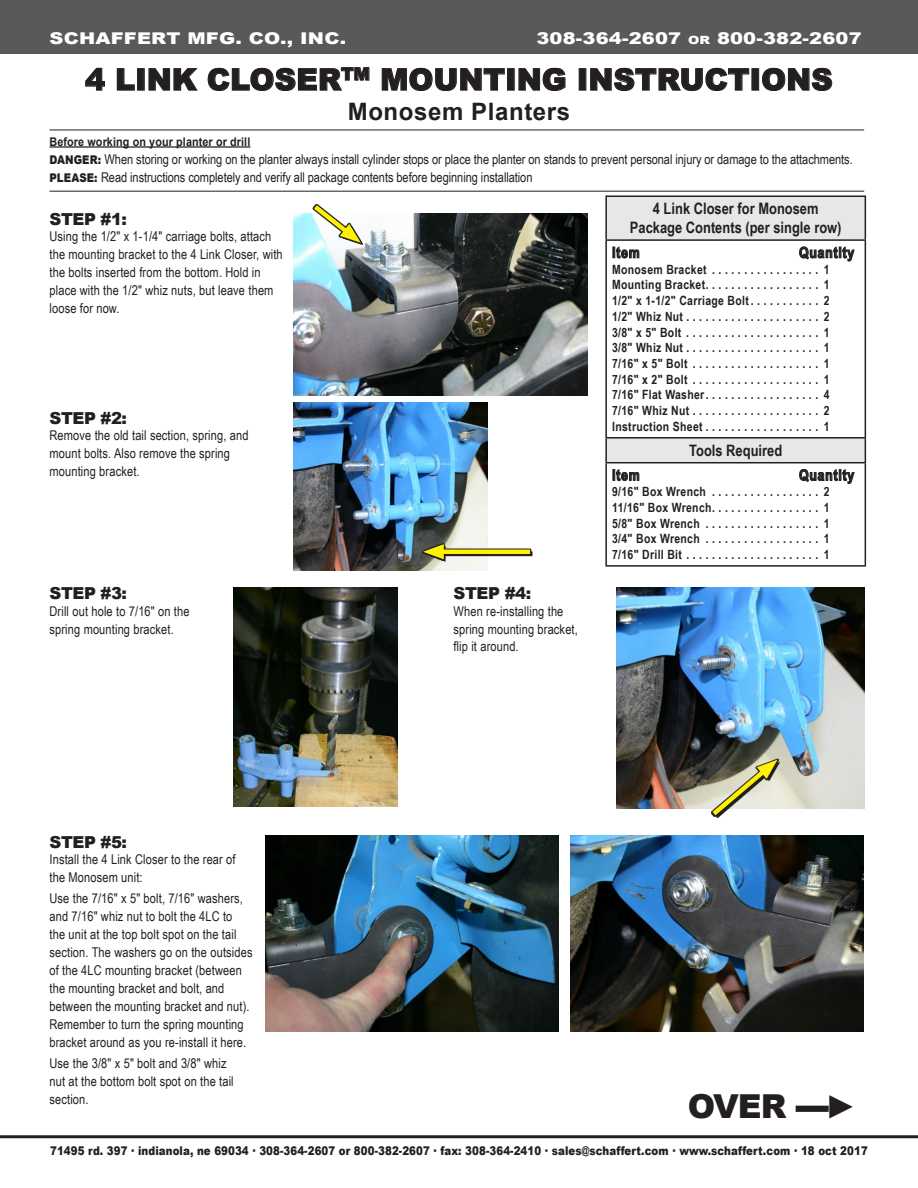
<style>
.page{position:relative;width:918px;height:1188px;background:#fff}
.page>*{position:absolute;margin:0;border:0;box-sizing:border-box;transform-origin:0 0}
.t1{font:900 33px "Arial";color:#231f20}
.t2{font:900 30px "Arial";color:#231f20}
.t3{font:700 24px "Arial";letter-spacing:.025em;color:#231f20}
.t4{font:900 16.5px "Arial";letter-spacing:-.025em;color:#231f20}
.t5{font:900 16.2px "Arial";letter-spacing:.01em;color:#fff;scale:1.2 1}
.t6{font:700 15.75px/18.9px "Arial Narrow";color:#231f20;text-align:center}
.t7{font:700 15px "Arial Narrow";letter-spacing:.05em;color:#231f20}
.t8{font:13.5px/18px "Arial Narrow";letter-spacing:.01em;color:#231f20}
.t9{font:700 12.75px/15.8px "Arial Narrow";letter-spacing:.025em;color:#231f20;text-align:justify}
.t10{font:900 12px "Arial";letter-spacing:.01em;color:#231f20;scale:.85 1}
.t11{font:700 12px "Arial";letter-spacing:.01em;color:#231f20;scale:.9 1}
.s1{font-size:11.4px}
.s2{font-family:"Arial";font-weight:900;font-size:12px}
</style>
<div class="page">
<svg style="left:85px;top:68px;width:20px;height:23px"></svg>
<svg style="left:117px;top:68px;width:18px;height:23px"></svg>
<div style="left:137px;top:68px;width:7px;height:22px;border:1px solid #231f20"></div>
<svg style="left:149px;top:68px;width:49px;height:23px"></svg>
<svg style="left:208px;top:67px;width:161px;height:24px"></svg>
<svg style="left:382px;top:68px;width:123px;height:23px"></svg>
<div style="left:507px;top:68px;width:7px;height:22px;border:1px solid #231f20"></div>
<svg style="left:519px;top:68px;width:46px;height:23px"></svg>
<svg style="left:590px;top:68px;width:159px;height:23px"></svg>
<div style="left:752px;top:68px;width:7px;height:22px;border:1px solid #231f20"></div>
<svg style="left:762px;top:68px;width:70px;height:23px"></svg>
<div style="left:0;top:0;width:918px;height:54px;background:#58595b"></div>
<hr style="left:50px;top:130px;width:814px;height:1px;background:#231f20">
<hr style="left:50px;top:191px;width:814px;height:1px;background:#231f20">
<hr style="left:0;top:1135px;width:918px;height:3px;background:#231f20">
<hr style="left:50px;top:146px;width:200px;height:2px;background:#231f20">
<div style="left:607px;top:197px;width:258px;height:42px;background:#e6e7e8"></div>
<svg style="left:607px;top:241px;width:258px;height:324px"></svg>
<hr style="left:605px;top:195px;width:261px;height:2px;background:#231f20">
<hr style="left:605px;top:197px;width:2px;height:42px;background:#231f20">
<hr style="left:865px;top:197px;width:1px;height:42px;background:#231f20">
<hr style="left:605px;top:239px;width:261px;height:2px;background:#231f20">
<hr style="left:605px;top:241px;width:2px;height:196px;background:#231f20">
<hr style="left:865px;top:241px;width:1px;height:196px;background:#231f20">
<hr style="left:605px;top:437px;width:261px;height:2px;background:#231f20">
<hr style="left:605px;top:439px;width:2px;height:23px;background:#231f20">
<svg style="left:865px;top:439px;width:1px;height:23px"></svg>
<hr style="left:605px;top:462px;width:261px;height:1px;background:#231f20">
<hr style="left:605px;top:463px;width:2px;height:102px;background:#231f20">
<hr style="left:865px;top:463px;width:1px;height:102px;background:#231f20">
<hr style="left:605px;top:565px;width:261px;height:2px;background:#231f20">
<svg style="left:613px;top:247px;width:26px;height:11px"></svg>
<svg style="left:799px;top:247px;width:55px;height:14px"></svg>
<svg style="left:613px;top:469px;width:26px;height:12px"></svg>
<svg style="left:799px;top:469px;width:55px;height:15px"></svg>
<img style="left:293px;top:402px;width:195px;height:168px">
<img style="left:616px;top:587px;width:249px;height:221px">
<img style="left:293px;top:213px;width:294px;height:183px">
<img style="left:233px;top:587px;width:165px;height:220px">
<img style="left:570px;top:836px;width:294px;height:196px">
<img style="left:265px;top:836px;width:294px;height:196px">
<svg style="left:316px;top:213px;width:47px;height:32px"></svg>
<svg style="left:312px;top:213px;width:50px;height:31px"></svg>
<svg style="left:309px;top:204px;width:52px;height:39px"></svg>
<svg style="left:425px;top:561px;width:63px;height:1px"></svg>
<svg style="left:421px;top:543px;width:111px;height:18px"></svg>
<hr style="left:436px;top:550px;width:94px;height:4px;background:#fff200">
<svg style="left:423px;top:544px;width:21px;height:15px"></svg>
<svg style="left:711px;top:758px;width:68px;height:51px"></svg>
<svg style="left:708px;top:760px;width:70px;height:58px;background:#bbb894"></svg>
<p class="t5" style="left:50px;top:26px;width:249px">SCHAFFERT MFG. CO., INC.</p>
<p class="t5" style="left:536px;top:26px;width:273px">308-364-2607 <span class="s1">or</span> 800-382-2607</p>
<h2 class="t2" style="left:85px;top:58px;width:749px">4 LINK CLOSER<sup>TM</sup> MOUNTING INSTRUCTIONS</h2>
<h3 class="t3" style="left:348px;top:96px;width:224px">Monosem Planters</h3>
<p class="t11" style="left:50px;top:134px;width:225px">Before working on your planter or drill</p>
<p class="t8" style="left:50px;top:149px;width:805px"><span class="s2">DANGER:</span> When storing or working on the planter always install cylinder stops or place the planter on stands to prevent personal injury or damage to the attachments.<br><span class="s2">PLEASE:</span> Read instructions completely and verify all package contents before beginning installation</p>
<p class="t4" style="left:50px;top:207px;width:79px">STEP #1:</p>
<p class="t6" style="left:630px;top:199px;width:213px">4 Link Closer for Monosem<br>Package Contents (per single row)</p>
<p class="t7" style="left:612px;top:241px;width:29px">Item</p>
<p class="t7" style="left:799px;top:241px;width:57px">Quantity</p>
<p class="t9" style="left:612px;top:261px;width:219px">Monosem Bracket . . . . . . . . . . . . . . . . . 1<br>Mounting Bracket . . . . . . . . . . . . . . . . . . 1<br>1/2" x 1-1/2" Carriage Bolt . . . . . . . . . . . 2<br>1/2" Whiz Nut . . . . . . . . . . . . . . . . . . . . . 2<br>3/8" x 5" Bolt . . . . . . . . . . . . . . . . . . . . . 1<br>3/8" Whiz Nut . . . . . . . . . . . . . . . . . . . . . 1<br>7/16" x 5" Bolt . . . . . . . . . . . . . . . . . . . . 1<br>7/16" x 2" Bolt . . . . . . . . . . . . . . . . . . . . 1<br>7/16" Flat Washer . . . . . . . . . . . . . . . . . . 4<br>7/16" Whiz Nut . . . . . . . . . . . . . . . . . . . . 2<br>Instruction Sheet . . . . . . . . . . . . . . . . . . 1</p>
<p class="t6" style="left:689px;top:440px;width:95px">Tools Required</p>
<p class="t7" style="left:612px;top:464px;width:29px">Item</p>
<p class="t7" style="left:799px;top:464px;width:57px">Quantity</p>
<p class="t9" style="left:612px;top:483px;width:219px">9/16" Box Wrench . . . . . . . . . . . . . . . . . 2<br>11/16" Box Wrench . . . . . . . . . . . . . . . . . 1<br>5/8" Box Wrench . . . . . . . . . . . . . . . . . . 1<br>3/4" Box Wrench . . . . . . . . . . . . . . . . . . 1<br>7/16" Drill Bit . . . . . . . . . . . . . . . . . . . . . 1</p>
<p class="t8" style="left:50px;top:227px;width:235px">Using the 1/2" x 1-1/4" carriage bolts, attach the mounting bracket to the 4 Link Closer, with the bolts inserted from the bottom. Hold in place with the 1/2" whiz nuts, but leave them loose for now.</p>
<p class="t4" style="left:50px;top:406px;width:79px">STEP #2:</p>
<p class="t8" style="left:50px;top:426px;width:201px">Remove the old tail section, spring, and mount bolts. Also remove the spring mounting bracket.</p>
<p class="t4" style="left:50px;top:581px;width:79px">STEP #3:</p>
<p class="t8" style="left:50px;top:601px;width:142px">Drill out hole to 7/16" on the spring mounting bracket.</p>
<p class="t4" style="left:50px;top:830px;width:79px">STEP #5:</p>
<p class="t8" style="left:50px;top:850px;width:188px">Install the 4 Link Closer to the rear of the Monosem unit:</p>
<p class="t8" style="left:50px;top:889px;width:205px">Use the 7/16" x 5" bolt, 7/16" washers, and 7/16" whiz nut to bolt the 4LC to<br>the unit at the top bolt spot on the tail section. The washers go on the outsides of the 4LC mounting bracket (between the mounting bracket and bolt, and between the mounting bracket and nut).<br>Remember to turn the spring mounting bracket around as you re-install it here.</p>
<p class="t8" style="left:50px;top:1054px;width:186px">Use the 3/8" x 5" bolt and 3/8" whiz nut at the bottom bolt spot on the tail section.</p>
<p class="t4" style="left:454px;top:581px;width:79px">STEP #4:</p>
<p class="t8" style="left:454px;top:601px;width:126px">When re-installing the spring mounting bracket, flip it around.</p>
<h1 class="t1" style="left:688px;top:1083px;width:171px">OVER ▬►</h1>
<p class="t10" style="left:50px;top:1142px;width:964px">71495 rd. 397 ∙ indianola, ne 69034 ∙ 308-364-2607 or 800-382-2607 ∙ fax: 308-364-2410 ∙ sales@schaffert.com ∙ www.schaffert.com ∙ 18 oct 2017</p>
</div>
